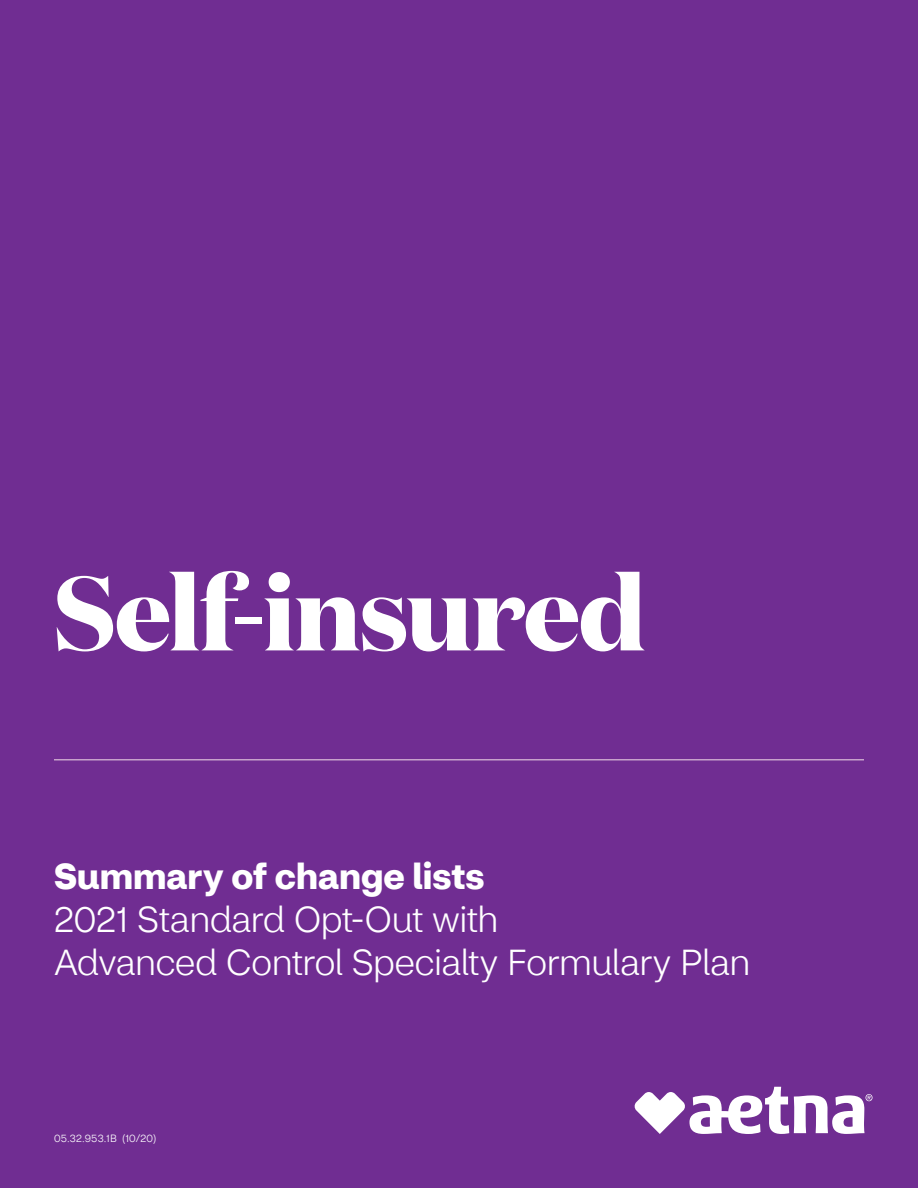
<style>
.page{position:relative;width:918px;height:1188px;background:#702d92}
.page>*{position:absolute;margin:0;border:0;box-sizing:border-box;transform-origin:0 0}
.t1{font:700 105px "Domaine Display";letter-spacing:-.01em;color:#fff}
.t2{font:300 36px/43.2px "CVS Health Sans";letter-spacing:-.015em;color:#fff}
.t3{font:700 36px "CVS Health Sans";color:#fff}
.t4{font:300 10.5px "CVS Health Sans";letter-spacing:.02em;color:#fff}
</style>
<div class="page">
<hr style="left:54px;top:759px;width:810px;height:1px;background:#c7a2cb">
<svg style="left:634px;top:1087px;width:239px;height:47px"></svg>
<h1 class="t1" style="left:54px;top:536px;width:594px">Self-insured</h1>
<p class="t3" style="left:54px;top:854px;width:432px">Summary of change lists</p>
<p class="t2" style="left:54px;top:898px;width:698px">2021 Standard Opt-Out with<br>Advanced Control Specialty Formulary Plan</p>
<p class="t4" style="left:54px;top:1132px;width:104px">05.32.953.1B (10/20)</p>
</div>
